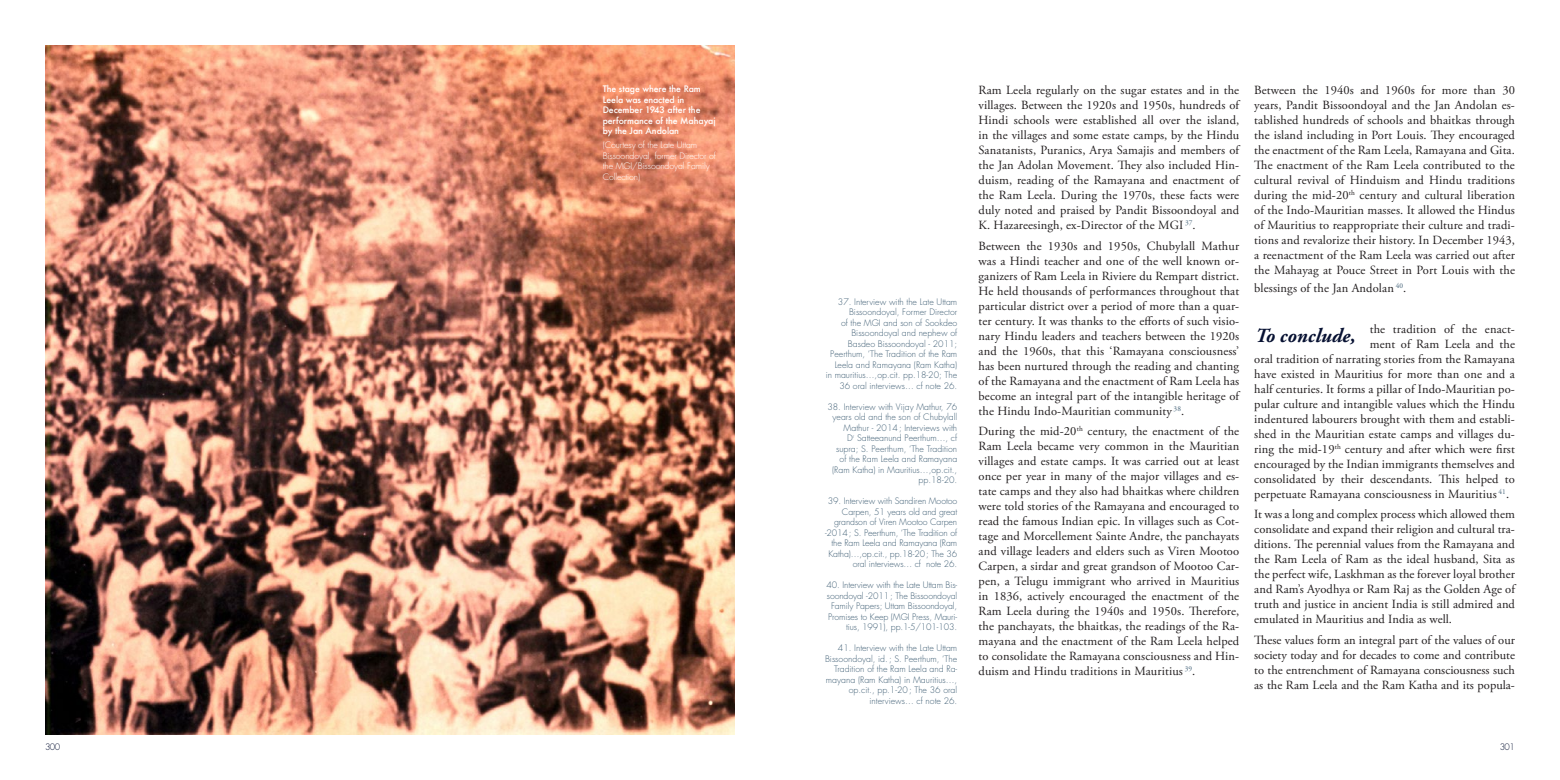
<style>
.page{position:relative;width:1560px;height:780px;background:#fff}
.page>*{position:absolute;margin:0;border:0;box-sizing:border-box;transform-origin:0 0}
.titre_intermédiaire{font:italic 700 20px "Adobe Garamond Pro";color:#071132}
.texte_courant{font:12.5px/15px "Adobe Garamond Pro";letter-spacing:.01em;color:#231f20;text-align:justify}
.notes{font:300 8.75px/10.5px "Futura";color:#405f75;text-align:right}
.notes-2{font:500 8.75px/10.5px "Futura";letter-spacing:-.01em;color:#fff}
.notes-3{font:300 8.75px/10.5px "Futura";letter-spacing:-.01em;color:#fff}
.t1{font:300 8.75px "Futura";letter-spacing:-.06em;color:#071132}
</style>
<div class="page">
<img style="left:45px;top:45px;width:690px;height:690px">
<p class="notes-2" style="left:602px;top:84px;width:114px">The stage where the Ram<br>Leela was enacted in<br>December 1943 after the performance of the Mahayaj by the Jan Andolan</p>
<p class="notes-3" style="left:602px;top:140px;width:115px">(Courtesy of the Late Uttam<br>Bissoondoyal, former Director of the MGI/Bissoondoyal Family<br>Collection)</p>
<p class="notes" style="left:825px;top:296px;width:133px">37. Interview with the Late Uttam<br>Bissoondoyal, Former Director<br>of the MGI and son of Sookdeo<br>Bissoondoyal and nephew of<br>Basdeo Bissoondoyal - 2011;<br>Peerthum, ‘The Tradition of the Ram<br>Leela and Ramayana (Ram Katha)<br>in mauritius…,op.cit. pp.18-20; The<br>36 oral interviews… cf note 26.</p>
<p class="notes" style="left:827px;top:401px;width:131px">38. Interview with Vijay Mathur, 76 years old and the son of Chubylall<br>Mathur - 2014; Interviews with<br>D<sup>r</sup> Satteeanund Peerthum…, cf supra; S. Peerthum, ‘The Tradition of the Ram Leela and Ramayana (Ram Katha) in Mauritius…,op.cit., pp.18-20.</p>
<p class="notes" style="left:825px;top:496px;width:134px">39. Interview with Sandiren Mootoo<br>Carpen, 51 years old and great grandson of Viren Mootoo Carpen -2014; S. Peerthum, ‘The Tradition of the Ram Leela and Ramayana (Ram<br>Katha)…,op.cit., pp.18-20; The 36 oral interviews… cf note 26.</p>
<p class="notes" style="left:826px;top:580px;width:132px">40. Interview with the Late Uttam Bis&shy;soondoyal -2011; The Bissoondoyal Family Papers; Uttam Bissoondoyal, Promises to Keep (MGI Press, Mauri&shy;tius, 1991), pp.1-5/101-103.</p>
<p class="notes" style="left:825px;top:643px;width:134px">41. Interview with the Late Uttam<br>Bissoondoyal, id.; S. Peerthum, ‘The<br>Tradition of the Ram Leela and Ra&shy;mayana (Ram Katha) in Mauritius…, op.cit., pp.1-20; The 36 oral interviews… cf note 26.</p>
<p class="texte_courant" style="left:978px;top:83px;width:262px">Ram Leela regularly on the sugar estates and in the villages. Between the 1920s and 1950s, hundreds of Hindi schools were established all over the island, in the villages and some estate camps, by the Hindu Sanatanists, Puranics, Arya Samajis and members of the Jan Adolan Movement. They also included Hin&shy;duism, reading of the Ramayana and enactment of the Ram Leela. During the 1970s, these facts were duly noted and praised by Pandit Bissoondoyal and K. Hazareesingh, ex-Director of the MGI <sup>37</sup>.</p>
<p class="texte_courant" style="left:978px;top:238px;width:262px">Between the 1930s and 1950s, Chubylall Mathur was a Hindi teacher and one of the well known or&shy;ganizers of Ram Leela in Riviere du Rempart district.<br>He held thousands of performances throughout that particular district over a period of more than a quar&shy;ter century. It was thanks to the efforts of such visio&shy;nary Hindu leaders and teachers between the 1920s and the 1960s, that this ‘Ramayana consciousness’ has been nurtured through the reading and chanting of the Ramayana and the enactment of Ram Leela has become an integral part of the intangible heritage of the Hindu Indo-Mauritian community <sup>38</sup>.</p>
<p class="texte_courant" style="left:978px;top:424px;width:262px">During the mid-20<sup>th</sup> century, the enactment of the Ram Leela became very common in the Mauritian villages and estate camps. It was carried out at least once per year in many of the major villages and es&shy;tate camps and they also had bhaitkas where children were told stories of the Ramayana and encouraged to read the famous Indian epic. In villages such as Cot&shy;tage and Morcellement Sainte Andre, the panchayats and village leaders and elders such as Viren Mootoo Carpen, a sirdar and great grandson of Mootoo Car&shy;pen, a Telugu immigrant who arrived in Mauritius in 1836, actively encouraged the enactment of the Ram Leela during the 1940s and 1950s. Therefore, the panchayats, the bhaitkas, the readings of the Ra&shy;mayana and the enactment of the Ram Leela helped to consolidate the Ramayana consciousness and Hin&shy;duism and Hindu traditions in Mauritius <sup>39</sup>.</p>
<p class="texte_courant" style="left:1254px;top:83px;width:262px">Between the 1940s and 1960s for more than 30 years, Pandit Bissoondoyal and the Jan Andolan es&shy;tablished hundreds of schools and bhaitkas through the island including in Port Louis. They encouraged the enactment of the Ram Leela, Ramayana and Gita.<br>The enactment of the Ram Leela contributed to the cultural revival of Hinduism and Hindu traditions during the mid-20<sup>th</sup> century and cultural liberation of the Indo-Mauritian masses. It allowed the Hindus of Mauritius to reappropriate their culture and tradi&shy;tions and revalorize their history. In December 1943, a reenactment of the Ram Leela was carried out after the Mahayag at Pouce Street in Port Louis with the</p>
<p class="texte_courant" style="left:1254px;top:281px;width:153px">blessings of the Jan Andolan <sup>40</sup>.</p>
<p class="texte_courant" style="left:1369px;top:322px;width:147px">the tradition of the enact-</p>
<p class="texte_courant" style="left:1369px;top:337px;width:147px">ment of Ram Leela and the</p>
<p class="texte_courant" style="left:1254px;top:352px;width:262px">oral tradition of narrating stories from the Ramayana</p>
<p class="texte_courant" style="left:1254px;top:367px;width:262px">have existed in Mauritius for more than one and a</p>
<p class="texte_courant" style="left:1254px;top:382px;width:262px">half centuries. It forms a pillar of Indo-Mauritian po-</p>
<p class="texte_courant" style="left:1254px;top:397px;width:262px">pular culture and intangible values which the Hindu</p>
<p class="texte_courant" style="left:1254px;top:412px;width:262px">indentured labourers brought with them and establi-</p>
<p class="texte_courant" style="left:1254px;top:427px;width:262px">shed in the Mauritian estate camps and villages du-</p>
<p class="texte_courant" style="left:1254px;top:442px;width:262px">ring the mid-19<sup>th</sup> century and after which were first</p>
<p class="texte_courant" style="left:1254px;top:457px;width:262px">encouraged by the Indian immigrants themselves and</p>
<p class="texte_courant" style="left:1254px;top:472px;width:262px">consolidated by their descendants. This helped to</p>
<p class="texte_courant" style="left:1254px;top:487px;width:256px">perpetuate Ramayana consciousness in Mauritius <sup>41</sup>.</p>
<p class="texte_courant" style="left:1254px;top:507px;width:262px">It was a long and complex process which allowed them consolidate and expand their religion and cultural tra&shy;ditions. The perennial values from the Ramayana and the Ram Leela of Ram as the ideal husband, Sita as the perfect wife, Laskhman as the forever loyal brother and Ram’s Ayodhya or Ram Raj as the Golden Age of truth and justice in ancient India is still admired and emulated in Mauritius and India as well.</p>
<p class="texte_courant" style="left:1254px;top:632px;width:262px">These values form an integral part of the values of our society today and for decades to come and contribute to the entrenchment of Ramayana consciousness such as the Ram Leela and the Ram Katha and its popula-</p>
<p class="titre_intermédiaire" style="left:1255px;top:324px;width:102px">To conclude,</p>
<p class="t1" style="left:45px;top:741px;width:17px">300</p>
<p class="t1" style="left:1499px;top:741px;width:17px">301</p>
</div>
